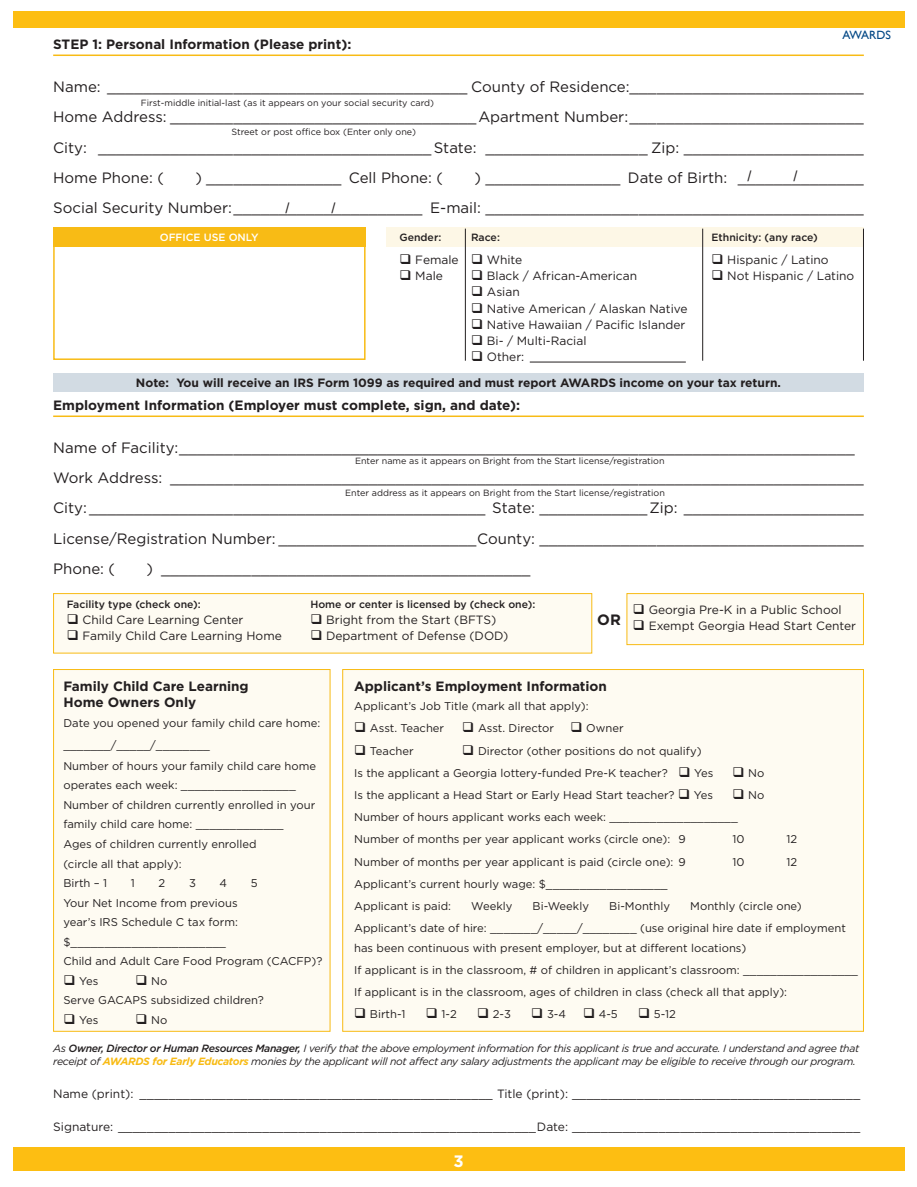
<style>
.page{position:relative;width:917px;height:1187px;background:#fff}
.page>*{position:absolute;margin:0;border:0;box-sizing:border-box;transform-origin:0 0}
.t1{font:700 16.5px "Gotham";color:#fff}
.t2{font:15px/30px "Gotham";color:#231f20;text-align:justify}
.t3{font:15px "Gill Sans";color:#231f20}
.t4{font:700 13.5px/16.5px "Gotham";color:#231f20}
.t5{font:12px/16.2px "Gotham";color:#231f20}
.t6{font:700 12px "Gotham";color:#231f20}
.t7{font:12px "Gill Sans";color:#004684}
.t8{font:11.25px/19.5px "Gotham";color:#231f20}
.t9{font:italic 10.5px/12.6px "Gotham";letter-spacing:-.03em;color:#231f20}
.t10{font:500 10.5px "Gotham";color:#231f20}
.t11{font:500 10.5px "Gotham";color:#fff}
.t12{font:9px "Gotham";color:#231f20}
.s1{font-weight:500}
.s2{font-weight:700;color:#f8bb15}
</style>
<div class="page">
<div style="left:13px;top:1146px;width:891px;height:24px;background:#fdbe12"></div>
<div style="left:13px;top:11px;width:891px;height:16px;background:#fdbe12"></div>
<hr style="left:53px;top:54px;width:810px;height:2px;background:#f8bb15">
<hr style="left:53px;top:415px;width:810px;height:2px;background:#f8bb15">
<div style="left:342px;top:669px;width:521px;height:362px;background:#fefbf2;border:1px solid #f8bb15"></div>
<div style="left:53px;top:669px;width:277px;height:362px;background:#fefbf2;border:1px solid #f8bb15"></div>
<div style="left:53px;top:593px;width:539px;height:60px;background:#fefbf2;border:1px solid #f8bb15"></div>
<div style="left:626px;top:593px;width:237px;height:52px;background:#fefbf2;border:1px solid #f8bb15"></div>
<div style="left:53px;top:373px;width:810px;height:18px;background:#d2dbe3"></div>
<div style="left:386px;top:227px;width:477px;height:20px;background:#fdf7e6"></div>
<div style="left:53px;top:227px;width:312px;height:20px;background:#f8bb15"></div>
<hr style="left:465px;top:228px;width:1px;height:132px;background:#231f20">
<hr style="left:702px;top:228px;width:1px;height:132px;background:#231f20">
<hr style="left:862px;top:228px;width:1px;height:132px;background:#231f20">
<hr style="left:529px;top:361px;width:156px;height:1px;background:#231f20">
<div style="left:53px;top:227px;width:312px;height:133px;border:2px solid #f8bb15"></div>
<p class="t7" style="left:842px;top:28px;width:50px">AWARDS</p>
<p class="t4" style="left:53px;top:36px;width:299px">STEP 1: Personal Information (Please print):</p>
<p class="t2" style="left:53px;top:72px;width:811px">Name: ________________________________________ County of Residence:__________________________ Home Address: __________________________________Apartment Number:__________________________ City: _____________________________________State: __________________ Zip: ____________________ Home Phone: (</p>
<p class="t12" style="left:141px;top:97px;width:294px">First-middle initial-last (as it appears on your social security card)</p>
<p class="t12" style="left:231px;top:126px;width:186px">Street or post office box (Enter only one)</p>
<h2 class="t3" style="left:747px;top:167px;width:6px">/</h2>
<h2 class="t3" style="left:793px;top:167px;width:6px">/</h2>
<h2 class="t2" style="left:53px;top:162px;width:812px;text-align:right">) _______________ Date of Birth: ______________<br>Social Security Number:_____________________ E-mail: __________________________________________</h2>
<h2 class="t2" style="left:195px;top:162px;width:249px">) _______________ Cell Phone: (</h2>
<h2 class="t3" style="left:285px;top:199px;width:6px">/</h2>
<h2 class="t3" style="left:331px;top:199px;width:6px">/</h2>
<p class="t10" style="left:399px;top:230px;width:43px">Gender:</p>
<p class="t5" style="left:399px;top:251px;width:61px">❑ Female</p>
<p class="t5" style="left:399px;top:267px;width:45px">❑ Male</p>
<p class="t11" style="left:160px;top:230px;width:100px">OFFICE USE ONLY</p>
<p class="t10" style="left:471px;top:230px;width:30px">Race:</p>
<p class="t5" style="left:471px;top:251px;width:53px">❑ White</p>
<p class="t5" style="left:471px;top:267px;width:167px">❑ Black / African-American</p>
<p class="t5" style="left:471px;top:284px;width:50px">❑ Asian</p>
<p class="t5" style="left:471px;top:300px;width:218px">❑ Native American / Alaskan Native</p>
<p class="t5" style="left:471px;top:316px;width:216px">❑ Native Hawaiian / Pacific Islander</p>
<p class="t5" style="left:471px;top:332px;width:117px">❑ Bi- / Multi-Racial</p>
<p class="t5" style="left:471px;top:348px;width:55px">❑ Other:</p>
<p class="t10" style="left:711px;top:230px;width:108px">Ethnicity: (any race)</p>
<p class="t5" style="left:711px;top:251px;width:119px">❑ Hispanic / Latino</p>
<p class="t5" style="left:711px;top:267px;width:144px">❑ Not Hispanic / Latino</p>
<p class="t6" style="left:136px;top:375px;width:646px">Note: You will receive an IRS Form 1099 as required and must report AWARDS income on your tax return.</p>
<p class="t4" style="left:53px;top:397px;width:468px">Employment Information (Employer must complete, sign, and date):</p>
<p class="t2" style="left:53px;top:433px;width:812px;text-align:left">Name of Facility:___________________________________________________________________________ Work Address: _____________________________________________________________________________ City:____________________________________________ State: ____________Zip: ____________________ License/Registration Number: ______________________County: ____________________________________ Phone: (</p>
<p class="t12" style="left:355px;top:455px;width:311px">Enter name as it appears on Bright from the Start license/registration</p>
<p class="t12" style="left:345px;top:487px;width:321px">Enter address as it appears on Bright from the Start license/registration</p>
<h2 class="t2" style="left:147px;top:553px;width:385px">) _________________________________________</h2>
<p class="t10" style="left:67px;top:597px;width:135px">Facility type (check one):</p>
<p class="t5" style="left:67px;top:611px;width:178px">❑ Child Care Learning Center</p>
<p class="t5" style="left:67px;top:627px;width:217px">❑ Family Child Care Learning Home</p>
<p class="t10" style="left:310px;top:597px;width:226px">Home or center is licensed by (check one):</p>
<p class="t5" style="left:310px;top:611px;width:187px">❑ Bright from the Start (BFTS)</p>
<p class="t5" style="left:310px;top:627px;width:199px">❑ Department of Defense (DOD)</p>
<p class="t5" style="left:597px;top:601px;width:260px;text-indent:36px">❑ Georgia Pre-K in a Public School<br><sup>OR</sup> ❑ Exempt Georgia Head Start Center</p>
<p class="t4" style="left:63px;top:677px;width:187px">Family Child Care Learning<br>Home Owners Only</p>
<p class="t8" style="left:63px;top:711px;width:258px;line-height:22.5px">Date you opened your family child care home: _______/_____/________</p>
<p class="t8" style="left:63px;top:755px;width:254px">Number of hours your family child care home operates each week: _________________ Number of children currently enrolled in your family child care home: _____________<br>Ages of children currently enrolled<br>(circle all that apply):<br>Birth – 1</p>
<p class="t8" style="left:131px;top:872px;width:6px">1</p>
<p class="t8" style="left:158px;top:872px;width:8px">2</p>
<p class="t8" style="left:189px;top:872px;width:8px">3</p>
<p class="t8" style="left:219px;top:872px;width:9px">4</p>
<p class="t8" style="left:251px;top:872px;width:8px">5</p>
<p class="t8" style="left:63px;top:892px;width:176px">Your Net Income from previous year’s IRS Schedule C tax form:</p>
<p class="t8" style="left:63px;top:950px;width:260px">Child and Adult Care Food Program (CACFP)?</p>
<p class="t8" style="left:63px;top:970px;width:36px">❑ Yes</p>
<p class="t8" style="left:63px;top:970px;width:202px;text-indent:72px">❑ No<br>Serve GACAPS subsidized children?</p>
<p class="t8" style="left:63px;top:1009px;width:36px">❑ Yes</p>
<p class="t8" style="left:135px;top:1009px;width:33px">❑ No</p>
<p class="t4" style="left:354px;top:677px;width:254px">Applicant’s Employment Information</p>
<p class="t8" style="left:354px;top:696px;width:236px">Applicant’s Job Title (mark all that apply):</p>
<p class="t8" style="left:354px;top:718px;width:91px">❑ Asst. Teacher</p>
<p class="t8" style="left:462px;top:718px;width:163px">❑ Asst. Director ❑ Owner</p>
<p class="t8" style="left:354px;top:740px;width:61px">❑ Teacher</p>
<p class="t8" style="left:354px;top:739px;width:360px;line-height:22.2px;text-indent:108px">❑ Director (other positions do not qualify)<br>Is the applicant a Georgia lottery-funded Pre-K teacher? ❑ Yes</p>
<p class="t8" style="left:732px;top:762px;width:33px">❑ No</p>
<p class="t8" style="left:354px;top:783px;width:411px;line-height:22.2px;text-indent:378px">❑ No<br>Number of hours applicant works each week: ___________________<br>Number of months per year applicant works (circle one): 9</p>
<p class="t8" style="left:354px;top:784px;width:360px">Is the applicant a Head Start or Early Head Start teacher? ❑ Yes</p>
<p class="t8" style="left:732px;top:829px;width:14px">10</p>
<p class="t8" style="left:786px;top:829px;width:12px">12</p>
<p class="t8" style="left:354px;top:851px;width:333px">Number of months per year applicant is paid (circle one): 9</p>
<p class="t8" style="left:732px;top:851px;width:14px">10</p>
<p class="t8" style="left:786px;top:851px;width:12px">12</p>
<p class="t8" style="left:354px;top:872px;width:315px;line-height:22.2px">Applicant’s current hourly wage: $__________________<br>Applicant is paid:</p>
<p class="t8" style="left:354px;top:894px;width:493px;line-height:22.2px;text-indent:336px">Monthly (circle one)<br>Applicant’s date of hire: _______/_____/________ (use original hire date if employment</p>
<p class="t8" style="left:354px;top:936px;width:505px;line-height:22.2px">has been continuous with present employer, but at different locations)<br>If applicant is in the classroom, # of children in applicant’s classroom: _________________<br>If applicant is in the classroom, ages of children in class (check all that apply):</p>
<p class="t8" style="left:354px;top:1004px;width:53px">❑ Birth-1</p>
<p class="t8" style="left:425px;top:1004px;width:33px">❑ 1-2</p>
<p class="t8" style="left:477px;top:1004px;width:35px">❑ 2-3</p>
<p class="t8" style="left:531px;top:1004px;width:88px">❑ 3-4 ❑ 4-5</p>
<p class="t8" style="left:638px;top:1004px;width:39px">❑ 5-12</p>
<p class="t8" style="left:471px;top:895px;width:43px">Weekly</p>
<p class="t8" style="left:532px;top:895px;width:58px">Bi-Weekly</p>
<p class="t8" style="left:609px;top:895px;width:62px">Bi-Monthly</p>
<p class="t9" style="left:53px;top:1041px;width:807px">As <span class="s1">Owner, Director or Human Resources Manager,</span> I verify that the above employment information for this applicant is true and accurate. I understand and agree that receipt of <span class="s2">AWARDS for Early Educators</span> monies by the applicant will not affect any salary adjustments the applicant may be eligible to receive through our program.</p>
<p class="t5" style="left:53px;top:1084px;width:808px">Name (print): _________________________________________________ Title (print): ________________________________________</p>
<p class="t5" style="left:53px;top:1117px;width:808px">Signature: __________________________________________________________Date: ________________________________________</p>
<h1 class="t1" style="left:453px;top:1149px;width:12px">3</h1>
</div>
